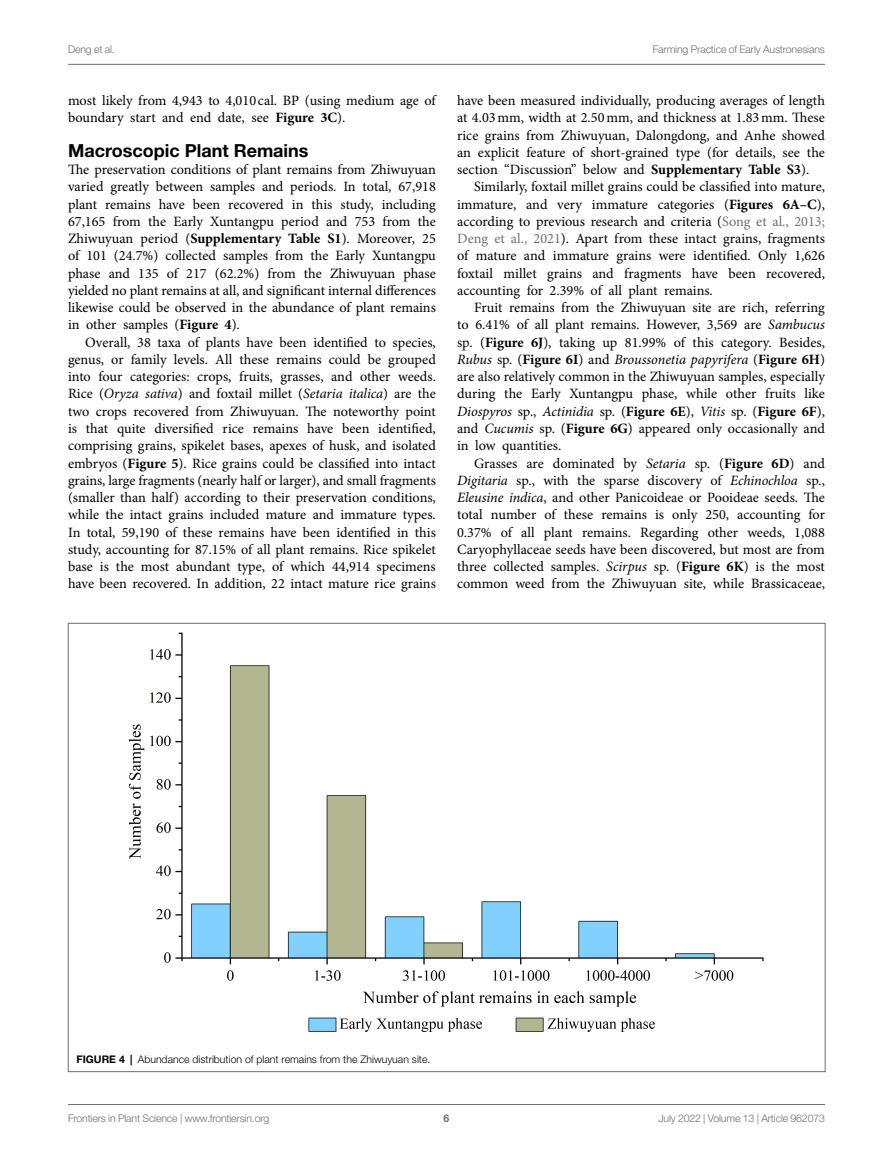
<style>
.page{position:relative;width:893px;height:1170px;background:#fff}
.page>*{position:absolute;margin:0;border:0;box-sizing:border-box;transform-origin:0 0}
.HEAD_2{font:700 18px "Helvetica Neue LT Std";color:#000}
.TEXT{font:14.25px/17.2px "Minion Pro";color:#000;text-align:justify}
.TEXT_FLUSH{font:14.25px/17.2px "Minion Pro";letter-spacing:-.005em;color:#000;text-align:justify}
.t1{font:300 10.5px "Helvetica Neue LT Std";letter-spacing:-.015em;color:#6d6e71}
.FIG_LEG{font:300 10.5px "Helvetica Neue LT Std";color:#000}
.t2{font:700 10.5px "Helvetica Neue LT Std";color:#6d6e71}
.s1{font-weight:700}
.s2{font-style:italic}
.s3{color:#6d6e71}
</style>
<div class="page">
<hr style="left:68px;top:64px;width:757px;height:1px;background:#6d6e71">
<hr style="left:68px;top:1104px;width:757px;height:1px;background:#6d6e71">
<img style="left:128px;top:632px;width:636px;height:400px">
<p class="t1" style="left:68px;top:42px;width:48px">Deng et al.</p>
<p class="t1" style="left:653px;top:42px;width:174px">Farming Practice of Early Austronesians</p>
<p class="TEXT" style="left:68px;top:92px;width:369px">most likely from 4,943 to 4,010 cal. BP (using medium age of boundary start and end date, see <span class="s1">Figure 3C</span>).</p>
<p class="HEAD_2" style="left:68px;top:139px;width:242px">Macroscopic Plant Remains</p>
<p class="TEXT_FLUSH" style="left:68px;top:161px;width:369px">The preservation conditions of plant remains from Zhiwuyuan varied greatly between samples and periods. In total, 67,918 plant remains have been recovered in this study, including 67,165 from the Early Xuntangpu period and 753 from the Zhiwuyuan period (<span class="s1">Supplementary Table S1</span>). Moreover, 25 of 101 (24.7%) collected samples from the Early Xuntangpu phase and 135 of 217 (62.2%) from the Zhiwuyuan phase yielded no plant remains at all, and significant internal differences likewise could be observed in the abundance of plant remains in other samples (<span class="s1">Figure 4</span>).</p>
<p class="TEXT" style="left:68px;top:333px;width:369px;text-indent:17px">Overall, 38 taxa of plants have been identified to species, genus, or family levels. All these remains could be grouped into four categories: crops, fruits, grasses, and other weeds.<br>Rice (<span class="s2">Oryza sativa</span>) and foxtail millet (<span class="s2">Setaria italica</span>) are the two crops recovered from Zhiwuyuan. The noteworthy point is that quite diversified rice remains have been identified, comprising grains, spikelet bases, apexes of husk, and isolated embryos (<span class="s1">Figure 5</span>). Rice grains could be classified into intact grains, large fragments (nearly half or larger), and small fragments (smaller than half) according to their preservation conditions, while the intact grains included mature and immature types.<br>In total, 59,190 of these remains have been identified in this study, accounting for 87.15% of all plant remains. Rice spikelet base is the most abundant type, of which 44,914 specimens have been recovered. In addition, 22 intact mature rice grains</p>
<p class="TEXT" style="left:457px;top:92px;width:369px">have been measured individually, producing averages of length at 4.03mm, width at 2.50mm, and thickness at 1.83mm. These rice grains from Zhiwuyuan, Dalongdong, and Anhe showed an explicit feature of short-grained type (for details, see the section “Discussion” below and <span class="s1">Supplementary Table S3</span>).</p>
<p class="TEXT" style="left:457px;top:178px;width:369px;text-indent:17px">Similarly, foxtail millet grains could be classified into mature, immature, and very immature categories (<span class="s1">Figures 6A–C</span>), according to previous research and criteria (<span class="s3">Song et al., 2013; Deng et al., 2021</span>). Apart from these intact grains, fragments of mature and immature grains were identified. Only 1,626 foxtail millet grains and fragments have been recovered, accounting for 2.39% of all plant remains.</p>
<p class="TEXT" style="left:457px;top:299px;width:369px;text-indent:17px">Fruit remains from the Zhiwuyuan site are rich, referring to 6.41% of all plant remains. However, 3,569 are <span class="s2">Sambucus </span>sp. (<span class="s1">Figure 6J</span>), taking up 81.99% of this category. Besides, <span class="s2">Rubus</span> sp. (<span class="s1">Figure 6I</span>) and <span class="s2">Broussonetia papyrifera</span> (<span class="s1">Figure 6H</span>) are also relatively common in the Zhiwuyuan samples, especially during the Early Xuntangpu phase, while other fruits like <span class="s2">Diospyros</span> sp., <span class="s2">Actinidia</span> sp. (<span class="s1">Figure 6E</span>), <span class="s2">Vitis</span> sp. (<span class="s1">Figure 6F</span>), and <span class="s2">Cucumis</span> sp. (<span class="s1">Figure 6G</span>) appeared only occasionally and in low quantities.</p>
<p class="TEXT" style="left:457px;top:454px;width:369px;text-indent:17px">Grasses are dominated by <span class="s2">Setaria</span> sp. (<span class="s1">Figure 6D</span>) and <span class="s2">Digitaria</span> sp., with the sparse discovery of <span class="s2">Echinochloa</span> sp., <span class="s2">Eleusine indica</span>, and other Panicoideae or Pooideae seeds. The total number of these remains is only 250, accounting for 0.37% of all plant remains. Regarding other weeds, 1,088<br>Caryophyllaceae seeds have been discovered, but most are from three collected samples. <span class="s2">Scirpus</span> sp. (<span class="s1">Figure 6K</span>) is the most common weed from the Zhiwuyuan site, while Brassicaceae,</p>
<p class="FIG_LEG" style="left:77px;top:1052px;width:355px"><span class="s1">FIGURE 4 |</span> Abundance distribution of plant remains from the Zhiwuyuan site.</p>
<p class="t1" style="left:68px;top:1111px;width:203px">Frontiers in Plant Science | www.frontiersin.org</p>
<p class="t2" style="left:444px;top:1111px;width:7px">6</p>
<p class="t1" style="left:658px;top:1111px;width:168px">July 2022 | Volume 13 | Article 962073</p>
</div>
